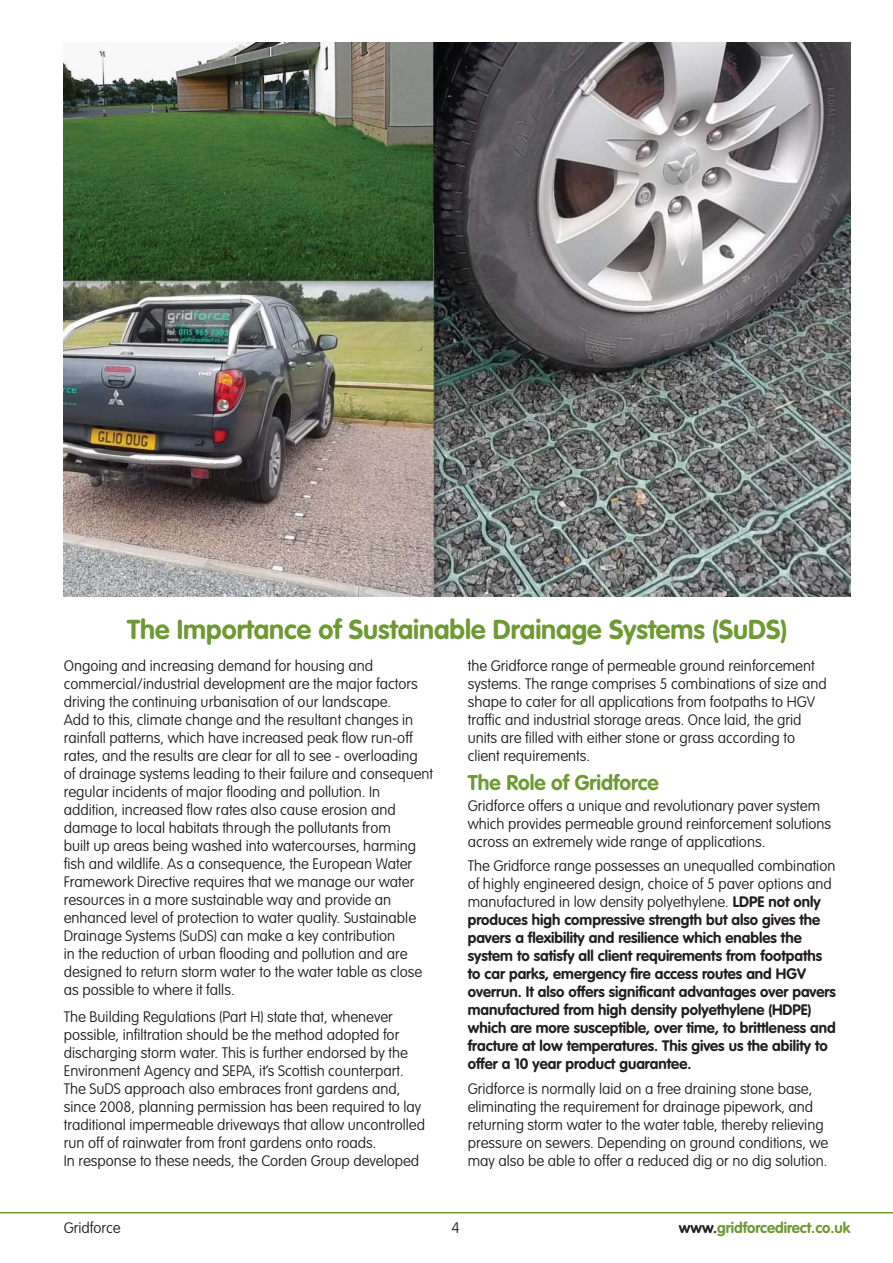
<style>
.page{position:relative;width:893px;height:1263px;background:#fff}
.page>*{position:absolute;margin:0;border:0;box-sizing:border-box;transform-origin:0 0}
.t1{font:700 27px "VAG Rounded";color:#6e9933}
.t2{font:700 21px "VAG Rounded";color:#6e9933}
.t3{font:100 15px/18px "VAG Rounded";color:#231f20}
.t4{font:700 15px/18px "VAG Rounded";color:#231f20}
.t5{font:700 15px "VAG Rounded";color:#6e9933}
.s1{font-weight:100}
.s2{color:#231f20}
</style>
<div class="page">
<hr style="left:0;top:1212px;width:893px;height:1px;background:#6e9933">
<img style="left:64px;top:43px;width:786px;height:553px">
<h1 class="t1" style="left:127px;top:618px;width:662px">The Importance of Sustainable Drainage Systems (SuDS)</h1>
<p class="t3" style="left:64px;top:658px;width:371px">Ongoing and increasing demand for housing and commercial/industrial development are the major factors driving the continuing urbanisation of our landscape.<br>Add to this, climate change and the resultant changes in rainfall patterns, which have increased peak flow run-off rates, and the results are clear for all to see - overloading of drainage systems leading to their failure and consequent regular incidents of major flooding and pollution. In addition, increased flow rates also cause erosion and damage to local habitats through the pollutants from<br>built up areas being washed into watercourses, harming fish and wildlife. As a consequence, the European Water Framework Directive requires that we manage our water resources in a more sustainable way and provide an enhanced level of protection to water quality. Sustainable Drainage Systems (SuDS) can make a key contribution<br>in the reduction of urban flooding and pollution and are designed to return storm water to the water table as close as possible to where it falls.</p>
<p class="t3" style="left:64px;top:1009px;width:363px">The Building Regulations (Part H) state that, whenever possible, infiltration should be the method adopted for discharging storm water. This is further endorsed by the Environment Agency and SEPA, it’s Scottish counterpart.<br>The SuDS approach also embraces front gardens and, since 2008, planning permission has been required to lay traditional impermeable driveways that allow uncontrolled run off of rainwater from front gardens onto roads.<br>In response to these needs, the Corden Group developed</p>
<p class="t3" style="left:468px;top:658px;width:360px">the Gridforce range of permeable ground reinforcement systems. The range comprises 5 combinations of size and shape to cater for all applications from footpaths to HGV traffic and industrial storage areas. Once laid, the grid units are filled with either stone or grass according to client requirements.</p>
<h2 class="t2" style="left:468px;top:774px;width:192px">The Role of Gridforce</h2>
<p class="t3" style="left:468px;top:798px;width:365px">Gridforce offers a unique and revolutionary paver system which provides permeable ground reinforcement solutions across an extremely wide range of applications.</p>
<p class="t4" style="left:468px;top:858px;width:370px"><span class="s1">The Gridforce range possesses an unequalled combination of highly engineered design, choice of 5 paver options and manufactured in low density polyethylene.</span> LDPE not only produces high compressive strength but also gives the pavers a flexibility and resilience which enables the system to satisfy all client requirements from footpaths to car parks, emergency fire access routes and HGV overrun. It also offers significant advantages over pavers manufactured from high density polyethylene (HDPE) which are more susceptible, over time, to brittleness and fracture at low temperatures. This gives us the ability to offer a 10 year product guarantee.</p>
<p class="t3" style="left:468px;top:1080px;width:362px">Gridforce is normally laid on a free draining stone base, eliminating the requirement for drainage pipework, and returning storm water to the water table, thereby relieving pressure on sewers. Depending on ground conditions, we may also be able to offer a reduced dig or no dig solution.</p>
<p class="t3" style="left:64px;top:1219px;width:58px">Gridforce</p>
<p class="t3" style="left:452px;top:1219px;width:10px">4</p>
<p class="t5" style="left:679px;top:1221px;width:173px"><span class="s2">www.</span>gridforcedirect.co.uk</p>
</div>
